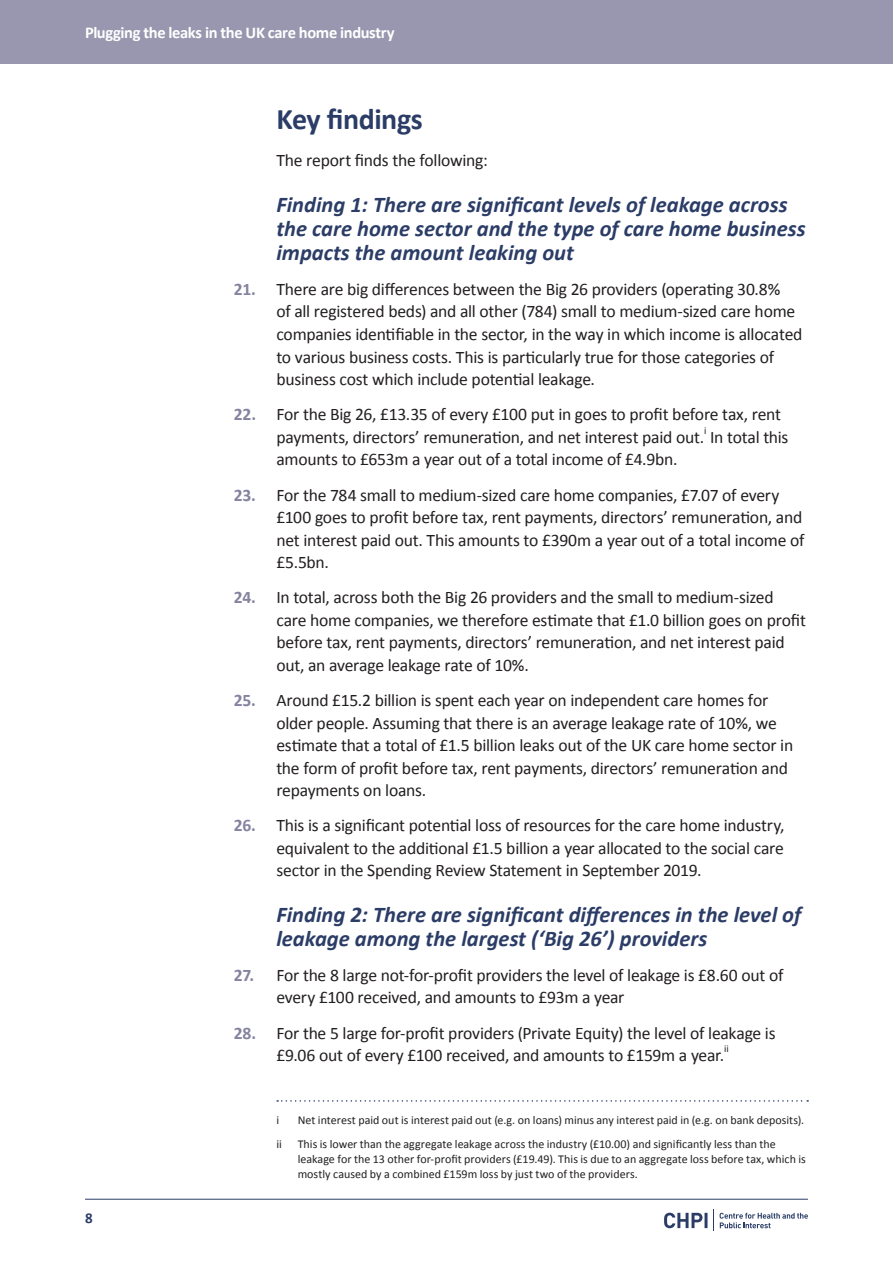
<style>
.page{position:relative;width:893px;height:1263px;background:#fff}
.page>*{position:absolute;margin:0;border:0;box-sizing:border-box;transform-origin:0 0}
.t1{font:700 30px "Calibri";letter-spacing:-.015em;color:#2b3d67}
.t2{font:italic 700 22.5px/24px "Calibri";color:#2b3d67}
.t3{font:17.7px/22.5px "Calibri";letter-spacing:-.015em;color:#231f20}
.t4{font:700 16.5px "Calibri";letter-spacing:-.025em;color:#fff}
.t5{font:700 15px "Calibri";color:#2b3d67}
.t6{font:12px/15px "Calibri";color:#231f20}
.t7{font:10.35px "Calibri";color:#231f20}
.s1{font-weight:700;color:#8584a0}
</style>
<div class="page">
<div style="left:0;top:0;width:893px;height:64px;background:#9997af"></div>
<hr style="left:85px;top:1199px;width:723px;height:1px;background:#2b3d67">
<svg style="left:720px;top:1213px;width:88px;height:15px"></svg>
<svg style="left:713px;top:1210px;width:1px;height:21px"></svg>
<svg style="left:664px;top:1213px;width:43px;height:15px"></svg>
<svg style="left:277px;top:1100px;width:531px;height:2px"></svg>
<p class="t4" style="left:85px;top:22px;width:311px">Plugging the leaks in the UK care home industry</p>
<h1 class="t1" style="left:276px;top:100px;width:148px">Key findings</h1>
<p class="t3" style="left:276px;top:149px;width:213px">The report finds the following:</p>
<p class="t2" style="left:276px;top:192px;width:531px">Finding 1: There are significant levels of leakage across the care home sector and the type of care home business impacts the amount leaking out</p>
<p class="t3" style="left:276px;top:278px;width:528px;text-indent:-43px"><span class="s1">21.</span> There are big differences between the Big 26 providers (operating 30.8%<br>of all registered beds) and all other (784) small to medium-sized care home companies identifiable in the sector, in the way in which income is allocated to various business costs. This is particularly true for those categories of business cost which include potential leakage.</p>
<p class="t3" style="left:276px;top:403px;width:514px;text-indent:-43px"><span class="s1">22.</span> For the Big 26, £13.35 of every £100 put in goes to profit before tax, rent payments, directors’ remuneration, and net interest paid out. In total this</p>
<p class="t7" style="left:704px;top:424px;width:4px">i</p>
<p class="t3" style="left:276px;top:448px;width:403px">amounts to £653m a year out of a total income of £4.9bn.</p>
<p class="t3" style="left:276px;top:483px;width:530px;text-indent:-43px"><span class="s1">23.</span> For the 784 small to medium-sized care home companies, £7.07 of every £100 goes to profit before tax, rent payments, directors’ remuneration, and net interest paid out. This amounts to £390m a year out of a total income of £5.5bn.</p>
<p class="t3" style="left:276px;top:586px;width:531px;text-indent:-43px"><span class="s1">24.</span> In total, across both the Big 26 providers and the small to medium-sized care home companies, we therefore estimate that £1.0 billion goes on profit before tax, rent payments, directors’ remuneration, and net interest paid out, an average leakage rate of 10%.</p>
<p class="t3" style="left:276px;top:689px;width:518px;text-indent:-43px"><span class="s1">25.</span> Around £15.2 billion is spent each year on independent care homes for older people. Assuming that there is an average leakage rate of 10%, we estimate that a total of £1.5 billion leaks out of the UK care home sector in the form of profit before tax, rent payments, directors’ remuneration and repayments on loans.</p>
<p class="t3" style="left:276px;top:814px;width:510px;text-align:justify;text-indent:-43px"><span class="s1">26.</span> This is a significant potential loss of resources for the care home industry, equivalent to the additional £1.5 billion a year allocated to the social care sector in the Spending Review Statement in September 2019.</p>
<p class="t2" style="left:276px;top:902px;width:526px">Finding 2: There are significant differences in the level of leakage among the largest (‘Big 26’) providers</p>
<p class="t3" style="left:276px;top:964px;width:508px;text-indent:-43px"><span class="s1">27.</span> For the 8 large not-for-profit providers the level of leakage is £8.60 out of every £100 received, and amounts to £93m a year</p>
<p class="t3" style="left:234px;top:1021px;width:543px;text-align:center"><span class="s1">28.</span> For the 5 large for-profit providers (Private Equity) the level of leakage is £9.06 out of every £100 received, and amounts to £159m a year.</p>
<p class="t7" style="left:724px;top:1042px;width:6px">ii</p>
<p class="t5" style="left:85px;top:1208px;width:9px">8</p>
<p class="t6" style="left:276px;top:1113px;width:4px">i</p>
<p class="t6" style="left:298px;top:1113px;width:508px">Net interest paid out is interest paid out (e.g. on loans) minus any interest paid in (e.g. on bank deposits).</p>
<p class="t6" style="left:276px;top:1136px;width:7px">ii</p>
<p class="t6" style="left:298px;top:1136px;width:510px">This is lower than the aggregate leakage across the industry (£10.00) and significantly less than the leakage for the 13 other for-profit providers (£19.49). This is due to an aggregate loss before tax, which is mostly caused by a combined £159m loss by just two of the providers.</p>
</div>
